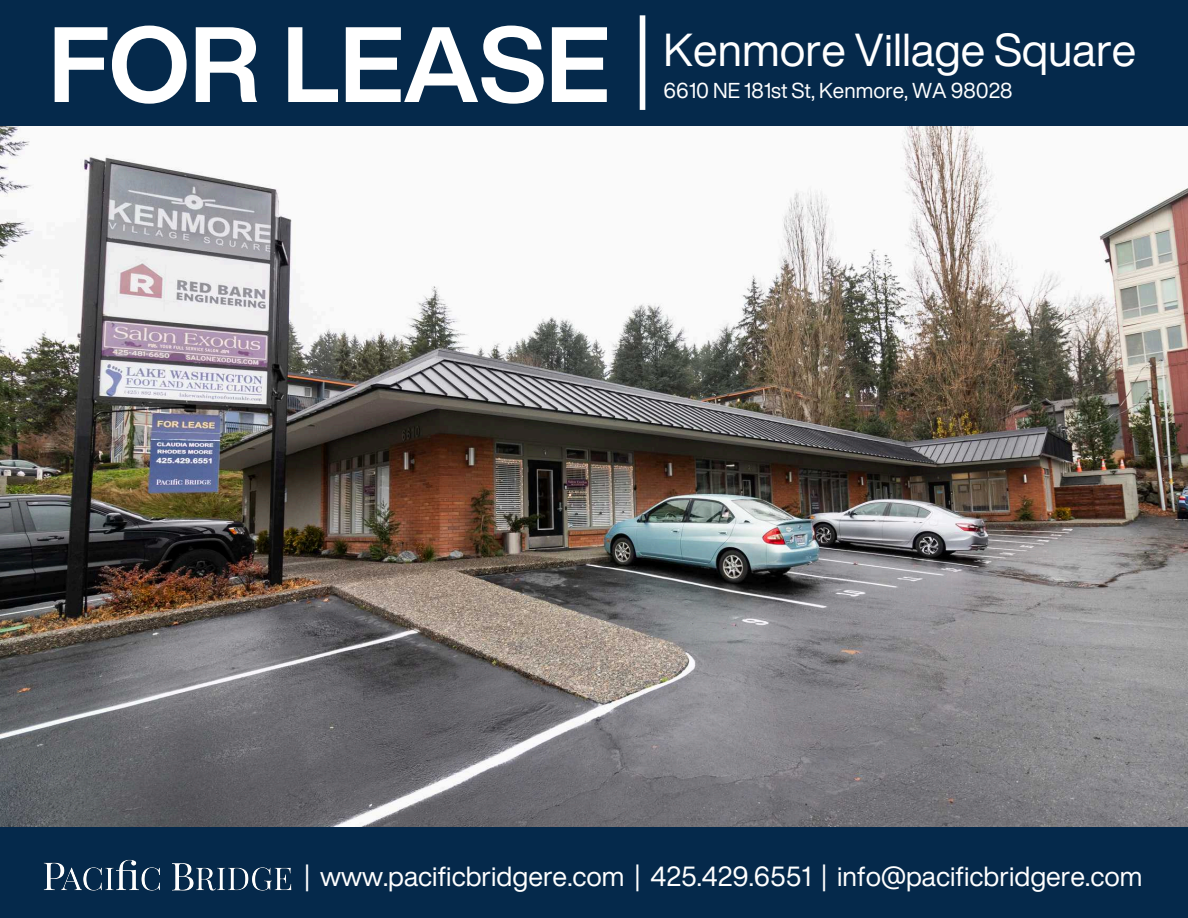
<style>
.page{position:relative;width:1188px;height:918px;background:#05294b}
.page>*{position:absolute;margin:0;border:0;box-sizing:border-box;transform-origin:0 0}
.t1{font:700 105px "Helvetica Now Display";color:#fff}
.t2{font:45px "Helvetica Now Display";color:#fff}
.t3{font:27px "Helvetica Now Display";color:#fff}
.t4{font:21px "Helvetica Now Display";color:#fff}
</style>
<div class="page">
<img style="left:0;top:126px;width:1188px;height:700px">
<img style="left:43px;top:859px;width:249px;height:32px">
<div style="left:640px;top:15px;width:5px;height:95px;background:#fff"></div>
<p class="t1" style="left:49px;top:-15px;width:563px">FOR LEASE</p>
<p class="t2" style="left:663px;top:16px;width:475px">Kenmore Village Square</p>
<h2 class="t4" style="left:663px;top:74px;width:351px">6610 NE 181st St, Kenmore, WA 98028</h2>
<p class="t3" style="left:304px;top:856px;width:840px">| www.pacificbridgere.com | 425.429.6551 | info@pacificbridgere.com</p>
</div>
